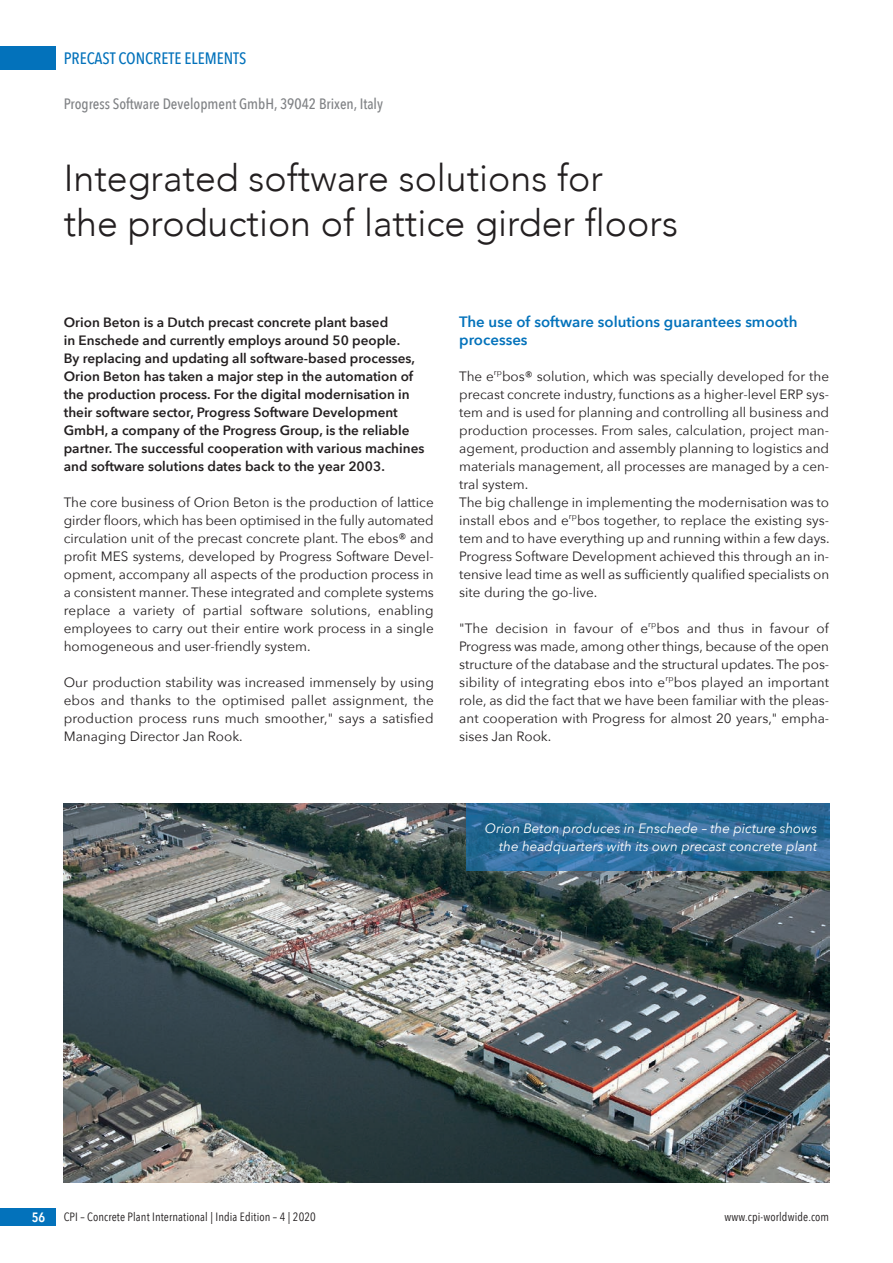
<style>
.page{position:relative;width:893px;height:1263px;background:#fff}
.page>*{position:absolute;margin:0;border:0;box-sizing:border-box;transform-origin:0 0}
.t1{font:300 37.5px/45px "Avenir";color:#231f20}
.t2{font:500 16.5px "Avenir Next Condensed";color:#0372bb}
.t3{font:600 15px/18px "Avenir Next";color:#0372bb}
.t4{font:500 15px "Avenir Next Condensed";color:#808285}
.t5{font:13.5px/18px "Avenir Next";color:#231f20;text-align:justify}
.t6{font:600 13.5px/18px "Avenir Next";color:#231f20}
.t7{font:italic 13.5px/18px "Avenir Next";color:#fff;text-align:right}
.t8{font:600 13.5px "Avenir Next Condensed";color:#fff}
.t9{font:12px "Avenir Next Condensed";letter-spacing:.01em;color:#231f20}
</style>
<div class="page">
<div style="left:0;top:47px;width:55px;height:23px;background:#0372bb"></div>
<div style="left:0;top:1208px;width:55px;height:18px;background:#0372bb"></div>
<img style="left:64px;top:804px;width:765px;height:378px">
<hr style="left:829px;top:804px;width:1px;height:67px;background:#5f8fcb">
<img style="left:466px;top:804px;width:363px;height:67px">
<p class="t2" style="left:64px;top:48px;width:184px">PRECAST CONCRETE ELEMENTS</p>
<p class="t4" style="left:64px;top:94px;width:321px">Progress Software Development GmbH, 39042 Brixen, Italy</p>
<h1 class="t1" style="left:64px;top:155px;width:616px">Integrated software solutions for<br>the production of lattice girder floors</h1>
<p class="t6" style="left:64px;top:313px;width:362px">Orion Beton is a Dutch precast concrete plant based<br>in Enschede and currently employs around 50 people.<br>By replacing and updating all software-based processes, Orion Beton has taken a major step in the automation of the production process. For the digital modernisation in their software sector, Progress Software Development GmbH, a company of the Progress Group, is the reliable partner. The successful cooperation with various machines and software solutions dates back to the year 2003.</p>
<p class="t5" style="left:64px;top:492px;width:372px">The core business of Orion Beton is the production of lattice girder floors, which has been optimised in the fully automated circulation unit of the precast concrete plant. The ebos® and profit MES systems, developed by Progress Software Devel&shy;opment, accompany all aspects of the production process in a consistent manner. These integrated and complete systems replace a variety of partial software solutions, enabling employees to carry out their entire work process in a single homogeneous and user-friendly system.</p>
<p class="t5" style="left:64px;top:672px;width:372px">Our production stability was increased immensely by using ebos and thanks to the optimised pallet assignment, the production process runs much smoother," says a satisfied Managing Director Jan Rook.</p>
<p class="t3" style="left:459px;top:312px;width:340px">The use of software solutions guarantees smooth processes</p>
<p class="t5" style="left:459px;top:366px;width:372px;text-align:left">The e<sup>rp</sup>bos® solution, which was specially developed for the precast concrete industry, functions as a higher-level ERP sys&shy;tem and is used for planning and controlling all business and production processes. From sales, calculation, project man&shy;agement, production and assembly planning to logistics and materials management, all processes are managed by a cen&shy;tral system.<br>The big challenge in implementing the modernisation was to install ebos and e<sup>rp</sup>bos together, to replace the existing sys&shy;tem and to have everything up and running within a few days.<br>Progress Software Development achieved this through an in&shy;tensive lead time as well as sufficiently qualified specialists on site during the go-live.</p>
<p class="t5" style="left:459px;top:618px;width:371px">"The decision in favour of e<sup>rp</sup>bos and thus in favour of Progress was made, among other things, because of the open structure of the database and the structural updates. The pos&shy;sibility of integrating ebos into e<sup>rp</sup>bos played an important role, as did the fact that we have been familiar with the pleas&shy;ant cooperation with Progress for almost 20 years," empha&shy;sises Jan Rook.</p>
<p class="t7" style="left:485px;top:818px;width:334px">Orion Beton produces in Enschede – the picture shows the headquarters with its own precast concrete plant</p>
<p class="t8" style="left:32px;top:1205px;width:15px">56</p>
<p class="t9" style="left:64px;top:1206px;width:254px">CPI – Concrete Plant International | India Edition – 4 | 2020</p>
<p class="t9" style="left:725px;top:1206px;width:106px">www.cpi-worldwide.com</p>
</div>
